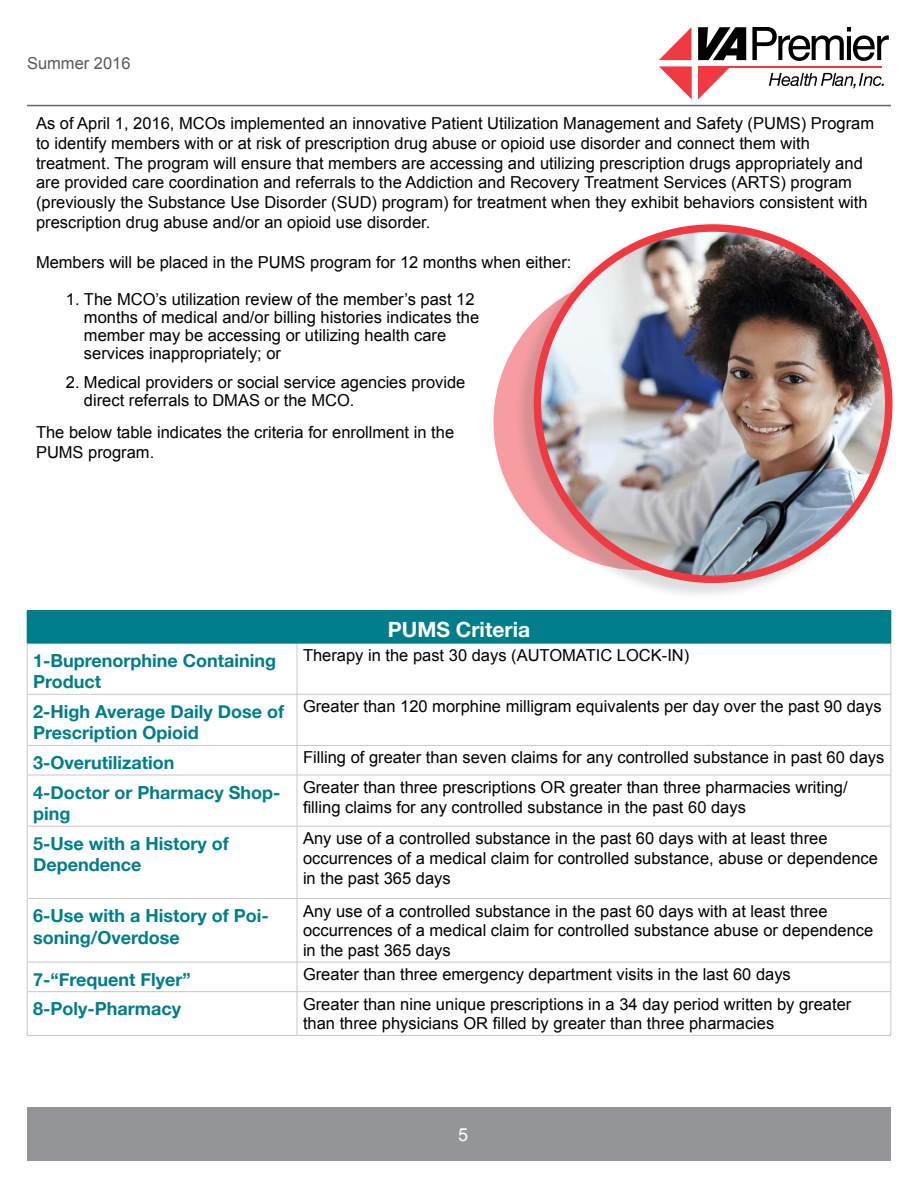
<style>
.page{position:relative;width:918px;height:1188px;background:#fff}
.page>*{position:absolute;margin:0;border:0;box-sizing:border-box;transform-origin:0 0}
.t1{font:700 21px "Helvetica Neue";color:#fff}
.t2{font:700 18px/21.6px "Helvetica Neue";color:#007d8a}
.t3{font:18px "Arial";color:#fff}
.t4{font:16.5px/19.8px "Arial";color:#000}
.t5{font:16.5px "Arial";color:#58595b}
</style>
<div class="page">
<svg style="left:752px;top:27px;width:137px;height:34px"></svg>
<svg style="left:769px;top:73px;width:115px;height:15px"></svg>
<svg style="left:698px;top:27px;width:48px;height:33px"></svg>
<svg style="left:659px;top:27px;width:33px;height:33px"></svg>
<svg style="left:659px;top:66px;width:33px;height:33px"></svg>
<svg style="left:698px;top:68px;width:31px;height:32px"></svg>
<hr style="left:698px;top:67px;width:183px;height:1px;background:#ef3a42">
<hr style="left:27px;top:105px;width:864px;height:1px;background:#636466">
<div style="left:27px;top:1107px;width:864px;height:54px;background:#939598"></div>
<div style="left:27px;top:611px;width:864px;height:32px;background:#007d8a"></div>
<hr style="left:27px;top:643px;width:1px;height:51px;background:#c7c8ca">
<hr style="left:297px;top:643px;width:1px;height:51px;background:#c7c8ca">
<hr style="left:891px;top:643px;width:1px;height:51px;background:#c7c8ca">
<hr style="left:27px;top:694px;width:270px;height:1px;background:#c7c8ca">
<hr style="left:27px;top:694px;width:1px;height:51px;background:#c7c8ca">
<hr style="left:297px;top:694px;width:594px;height:1px;background:#c7c8ca">
<hr style="left:297px;top:694px;width:1px;height:51px;background:#c7c8ca">
<hr style="left:891px;top:694px;width:1px;height:51px;background:#c7c8ca">
<hr style="left:27px;top:745px;width:270px;height:1px;background:#c7c8ca">
<svg style="left:27px;top:746px;width:1px;height:29px"></svg>
<hr style="left:297px;top:745px;width:594px;height:1px;background:#c7c8ca">
<svg style="left:297px;top:746px;width:1px;height:29px"></svg>
<svg style="left:891px;top:746px;width:1px;height:29px"></svg>
<hr style="left:27px;top:775px;width:270px;height:1px;background:#c7c8ca">
<hr style="left:27px;top:775px;width:1px;height:51px;background:#c7c8ca">
<hr style="left:297px;top:775px;width:594px;height:1px;background:#c7c8ca">
<hr style="left:297px;top:775px;width:1px;height:51px;background:#c7c8ca">
<hr style="left:891px;top:775px;width:1px;height:51px;background:#c7c8ca">
<hr style="left:27px;top:826px;width:270px;height:1px;background:#c7c8ca">
<hr style="left:27px;top:826px;width:1px;height:72px;background:#c7c8ca">
<hr style="left:297px;top:826px;width:594px;height:1px;background:#c7c8ca">
<hr style="left:297px;top:826px;width:1px;height:72px;background:#c7c8ca">
<hr style="left:891px;top:826px;width:1px;height:72px;background:#c7c8ca">
<hr style="left:27px;top:898px;width:270px;height:1px;background:#c7c8ca">
<hr style="left:27px;top:899px;width:1px;height:63px;background:#c7c8ca">
<hr style="left:297px;top:898px;width:594px;height:1px;background:#c7c8ca">
<hr style="left:297px;top:899px;width:1px;height:63px;background:#c7c8ca">
<hr style="left:891px;top:899px;width:1px;height:63px;background:#c7c8ca">
<hr style="left:27px;top:962px;width:270px;height:1px;background:#c7c8ca">
<svg style="left:27px;top:963px;width:1px;height:28px"></svg>
<hr style="left:297px;top:962px;width:594px;height:1px;background:#c7c8ca">
<svg style="left:297px;top:962px;width:1px;height:29px"></svg>
<svg style="left:891px;top:962px;width:1px;height:29px"></svg>
<hr style="left:27px;top:991px;width:270px;height:1px;background:#c7c8ca">
<hr style="left:27px;top:992px;width:1px;height:43px;background:#c7c8ca">
<hr style="left:297px;top:991px;width:594px;height:1px;background:#c7c8ca">
<hr style="left:297px;top:992px;width:1px;height:43px;background:#c7c8ca">
<hr style="left:891px;top:992px;width:1px;height:43px;background:#c7c8ca">
<hr style="left:27px;top:1035px;width:270px;height:1px;background:#c7c8ca">
<hr style="left:297px;top:1035px;width:594px;height:1px;background:#c7c8ca">
<hr style="left:27px;top:610px;width:270px;height:1px;background:#007d8a">
<hr style="left:297px;top:610px;width:594px;height:1px;background:#007d8a">
<hr style="left:891px;top:611px;width:1px;height:32px;background:#007d8a">
<hr style="left:27px;top:643px;width:270px;height:1px;background:#007d8a">
<hr style="left:297px;top:643px;width:594px;height:1px;background:#007d8a">
<div style="left:493px;top:275px;width:296px;height:295px;background:#f79ca0;border-radius:50%"></div>
<div style="left:514px;top:226px;width:375px;height:374px;background:#58595b;opacity:.2"></div>
<img style="left:537px;top:228px;width:352px;height:351px;border-radius:176px">
<div style="left:534px;top:224px;width:359px;height:359px;border:8px solid #ef3a42;border-radius:50%"></div>
<p class="t5" style="left:27px;top:53px;width:105px">Summer 2016</p>
<p class="t4" style="left:36px;top:113px;width:840px">As of April 1, 2016, MCOs implemented an innovative Patient Utilization Management and Safety (PUMS) Program to identify members with or at risk of prescription drug abuse or opioid use disorder and connect them with treatment. The program will ensure that members are accessing and utilizing prescription drugs appropriately and are provided care coordination and referrals to the Addiction and Recovery Treatment Services (ARTS) program (previously the Substance Use Disorder (SUD) program) for treatment when they exhibit behaviors consistent with prescription drug abuse and/or an opioid use disorder.</p>
<p class="t4" style="left:36px;top:252px;width:537px">Members will be placed in the PUMS program for 12 months when either:</p>
<p class="t4" style="left:84px;top:291px;width:397px;line-height:17.9px;text-indent:-18px">1. The MCO’s utilization review of the member’s past 12 months of medical and/or billing histories indicates the member may be accessing or utilizing health care services inappropriately; or</p>
<p class="t4" style="left:84px;top:374px;width:383px;line-height:17.9px;text-indent:-18px">2. Medical providers or social service agencies provide direct referrals to DMAS or the MCO.</p>
<p class="t4" style="left:36px;top:423px;width:420px">The below table indicates the criteria for enrollment in the<br>PUMS program.</p>
<p class="t1" style="left:388px;top:611px;width:144px">PUMS Criteria</p>
<p class="t2" style="left:33px;top:649px;width:245px">1-Buprenorphine Containing<br>Product</p>
<p class="t4" style="left:303px;top:646px;width:388px">Therapy in the past 30 days (AUTOMATIC LOCK-IN)</p>
<p class="t2" style="left:33px;top:700px;width:252px">2-High Average Daily Dose of<br>Prescription Opioid</p>
<p class="t4" style="left:303px;top:697px;width:580px">Greater than 120 morphine milligram equivalents per day over the past 90 days</p>
<p class="t2" style="left:33px;top:751px;width:143px">3-Overutilization</p>
<p class="t4" style="left:303px;top:748px;width:583px">Filling of greater than seven claims for any controlled substance in past 60 days</p>
<p class="t2" style="left:33px;top:780px;width:249px">4-Doctor or Pharmacy Shop&shy;ping</p>
<p class="t4" style="left:303px;top:778px;width:546px">Greater than three prescriptions OR greater than three pharmacies writing/ filling claims for any controlled substance in the past 60 days</p>
<p class="t2" style="left:33px;top:832px;width:197px">5-Use with a History of<br>Dependence</p>
<p class="t4" style="left:303px;top:829px;width:577px">Any use of a controlled substance in the past 60 days with at least three occurrences of a medical claim for controlled substance, abuse or dependence in the past 365 days</p>
<p class="t2" style="left:33px;top:904px;width:237px">6-Use with a History of Poi&shy;soning/Overdose</p>
<p class="t4" style="left:303px;top:901px;width:572px">Any use of a controlled substance in the past 60 days with at least three occurrences of a medical claim for controlled substance abuse or dependence in the past 365 days</p>
<p class="t2" style="left:33px;top:967px;width:159px">7-“Frequent Flyer”</p>
<p class="t4" style="left:303px;top:965px;width:489px">Greater than three emergency department visits in the last 60 days</p>
<p class="t2" style="left:33px;top:997px;width:149px">8-Poly-Pharmacy</p>
<p class="t4" style="left:303px;top:994px;width:550px">Greater than nine unique prescriptions in a 34 day period written by greater than three physicians OR filled by greater than three pharmacies</p>
<p class="t3" style="left:458px;top:1122px;width:12px">5</p>
</div>
